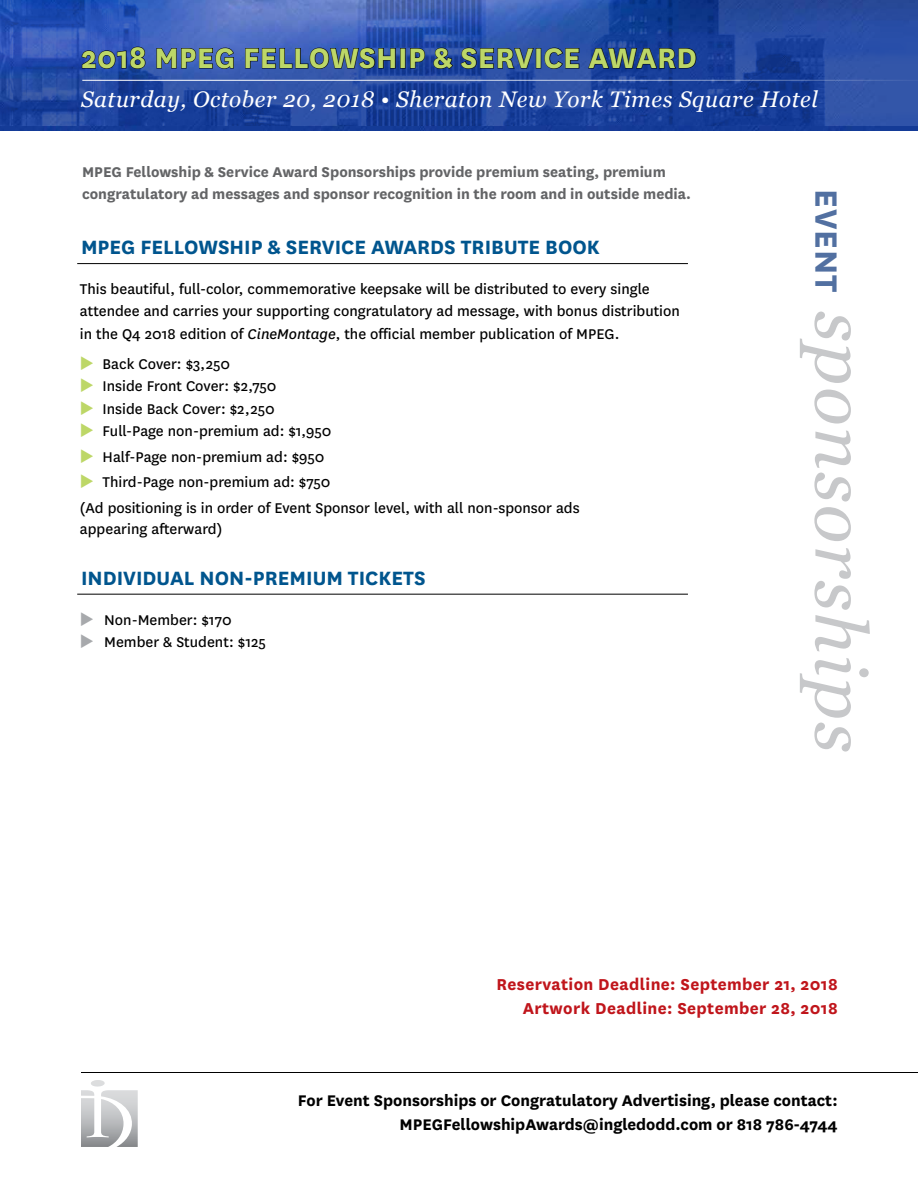
<style>
.page{position:relative;width:918px;height:1188px;background:#fff}
.page>*{position:absolute;margin:0;border:0;box-sizing:border-box;transform-origin:0 0}
.t1{font:italic 72px "Georgia";letter-spacing:.025em;color:#c7c8ca}
.t2{font:700 33px "National";letter-spacing:.01em;color:#bdd767}
.t3{font:700 22.5px "National";color:#00558e}
.t4{font:italic 22.5px "Georgia";letter-spacing:.025em;color:#fff}
.t5{font:700 18.45px/24px "National";letter-spacing:.02em;color:#c0151b;text-align:right}
.t6{font:700 18px/24px "National";color:#000;text-align:right}
.t7{font:16.5px/22.5px "National";color:#000}
.t8{font:700 16.5px/22.5px "National";color:#636466}
.s1{font-size:34.65px}
.s2{font-style:italic}
.s3{color:#bdd767}
.s4{color:#a7a9ac}
.s5{font-family:"National";font-weight:700;font-style:normal;font-size:36px;color:#5270a1}
</style>
<div class="page">
<svg style="left:81px;top:1080px;width:57px;height:67px"></svg>
<hr style="left:81px;top:1072px;width:837px;height:1px;background:#000">
<div style="left:1px;top:0;width:917px;height:130px;background:linear-gradient(to right,#143b97,#143b97)"></div>
<img style="left:1px;top:0;width:917px;height:125px">
<svg style="left:81px;top:46px;width:65px;height:23px"></svg>
<svg style="left:156px;top:47px;width:78px;height:22px;background:#324c90"></svg>
<svg style="left:245px;top:47px;width:151px;height:22px;background:#284489"></svg>
<div style="left:400px;top:48px;width:6px;height:20px;border:1px solid #000"></div>
<svg style="left:410px;top:48px;width:15px;height:21px"></svg>
<svg style="left:433px;top:47px;width:21px;height:22px"></svg>
<svg style="left:460px;top:47px;width:74px;height:22px;background:#1f3b7e"></svg>
<div style="left:536px;top:48px;width:5px;height:20px;border:1px solid #000"></div>
<svg style="left:544px;top:47px;width:36px;height:22px"></svg>
<svg style="left:588px;top:48px;width:109px;height:21px;background:#112f74"></svg>
<hr style="left:82px;top:80px;width:836px;height:1px;background:#fff">
<hr style="left:77px;top:263px;width:611px;height:1px;background:#000">
<hr style="left:77px;top:594px;width:611px;height:1px;background:#000">
<h2 class="t2" style="left:81px;top:35px;width:618px"><span class="s1">2018</span> MPEG FELLOWSHIP &amp; SERVICE AWARD</h2>
<h3 class="t4" style="left:81px;top:83px;width:738px">Saturday, October 20, 2018 • Sheraton New York Times Square Hotel</h3>
<p class="t8" style="left:82px;top:159px;width:611px">MPEG Fellowship &amp; Service Award Sponsorships provide premium seating, premium congratulatory ad messages and sponsor recognition in the room and in outside media.</p>
<h3 class="t3" style="left:81px;top:232px;width:521px">MPEG FELLOWSHIP &amp; SERVICE AWARDS TRIBUTE BOOK</h3>
<p class="t7" style="left:80px;top:277px;width:601px">This beautiful, full-color, commemorative keepsake will be distributed to every single attendee and carries your supporting congratulatory ad message, with bonus distribution in the Q4 2018 edition of <span class="s2">CineMontage</span>, the official member publication of MPEG.</p>
<p class="t7" style="left:80px;top:352px;width:152px"><span class="s3">◆</span> Back Cover: $3,250</p>
<p class="t7" style="left:80px;top:374px;width:198px"><span class="s3">◆</span> Inside Front Cover: $2,750</p>
<p class="t7" style="left:80px;top:397px;width:196px"><span class="s3">◆</span> Inside Back Cover: $2,250</p>
<p class="t7" style="left:80px;top:419px;width:253px"><span class="s3">◆</span> Full-Page non-premium ad: $1,950</p>
<p class="t7" style="left:80px;top:445px;width:246px"><span class="s3">◆</span> Half-Page non-premium ad: $950</p>
<p class="t7" style="left:80px;top:469px;width:501px;line-height:25.5px"><span class="s3">◆</span> Third-Page non-premium ad: $750<br>(Ad positioning is in order of Event Sponsor level, with all non-sponsor ads</p>
<p class="t7" style="left:80px;top:517px;width:144px">appearing afterward)</p>
<h3 class="t3" style="left:81px;top:562px;width:346px">INDIVIDUAL NON-PREMIUM TICKETS</h3>
<p class="t7" style="left:80px;top:607px;width:153px"><span class="s4">◆</span> Non-Member: $170</p>
<p class="t7" style="left:80px;top:630px;width:187px"><span class="s4">◆</span> Member &amp; Student: $125</p>
<h1 class="t1" style="left:893px;top:189px;width:566px;rotate:90deg"><span class="s5">EVENT</span> sponsorships</h1>
<p class="t5" style="left:496px;top:971px;width:343px">Reservation Deadline: September 21, 2018<br>Artwork Deadline: September 28, 2018</p>
<p class="t6" style="left:298px;top:1088px;width:541px">For Event Sponsorships or Congratulatory Advertising, please contact:<br>MPEGFellowshipAwards@ingledodd.com or 818 786-4744</p>
</div>
